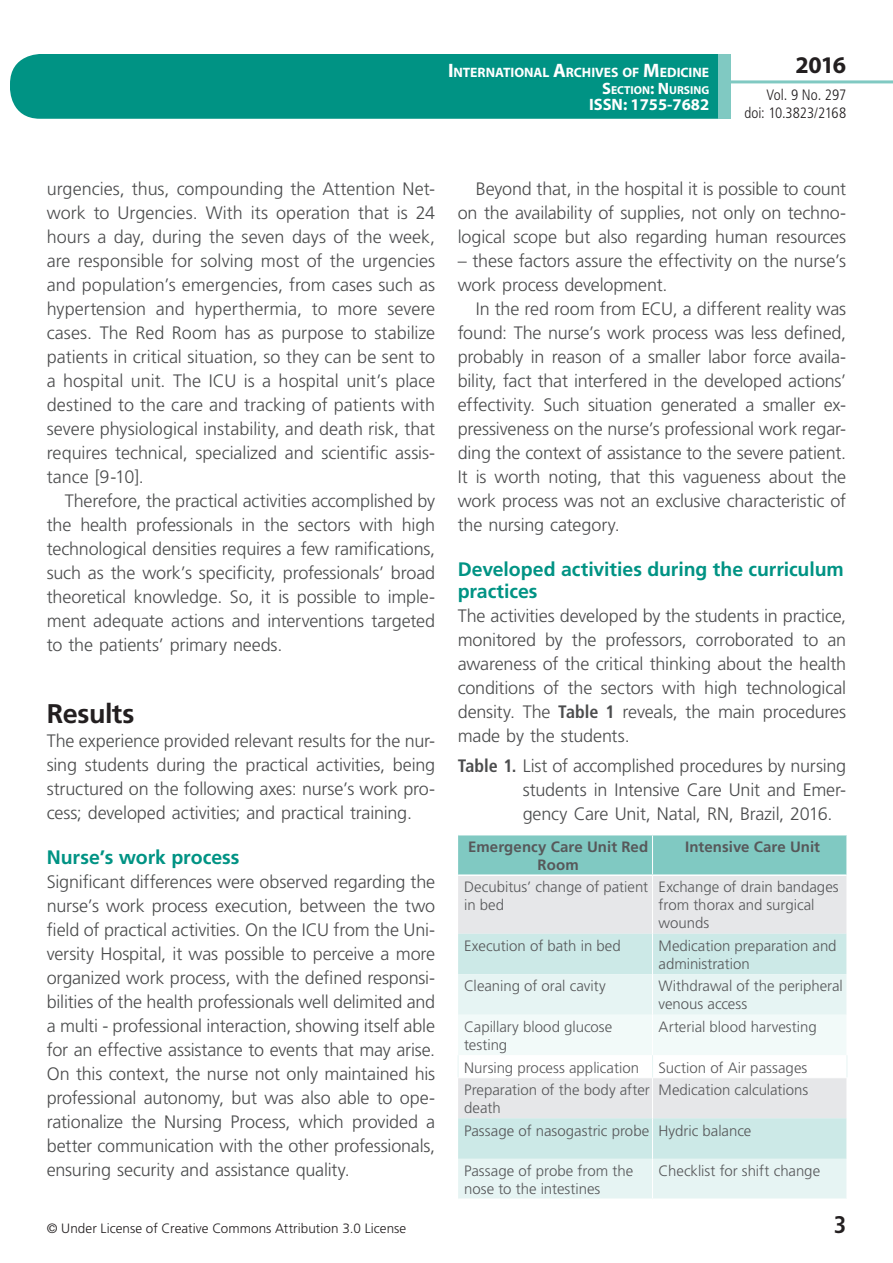
<style>
.page{position:relative;width:893px;height:1263px;background:#fff}
.page>*{position:absolute;margin:0;border:0;box-sizing:border-box;transform-origin:0 0}
.t1{font:700 27px "Frutiger LT Std";letter-spacing:-.02em;color:#231f20}
.t2{font:700 24px "Myriad Pro";color:#231f20}
.t3{font:700 condensed 24px "Frutiger LT Std";color:#231f20}
.t4{font:700 19.5px/22.5px "Frutiger LT Std";letter-spacing:-.005em;color:#009384}
.t5{font:300 18px/24px "Frutiger LT Std";letter-spacing:-.01em;color:#4b4c4d;text-align:justify}
.t6{font:700 16.5px "Myriad Pro";color:#fff}
.t7{font:300 15px/18px "Frutiger LT Std";color:#57585a}
.t8{font:700 15px/18px "Frutiger LT Std";letter-spacing:.005em;color:#57585a;text-align:center}
.t9{font:300 condensed 15px/18px "Frutiger LT Std";color:#231f20;text-align:right}
.t10{font:700 13.65px "Myriad Pro";letter-spacing:-.005em;color:#fff}
.t11{font:300 13.5px "Frutiger LT Std";letter-spacing:.005em;color:#231f20}
.t12{font:700 11.55px "Myriad Pro";color:#fff}
.s1{font-size:19.5px}
.s2{font-size:16.5px}
.s3{font-weight:700;font-stretch:condensed}
</style>
<div class="page">
<div style="left:10px;top:54px;width:775px;height:65px;background:#009384;border-radius:30px"></div>
<div style="left:732px;top:0;width:161px;height:157px;background:#fff"></div>
<hr style="left:730px;top:80px;width:163px;height:3px;background:#80c9c2">
<div style="left:718px;top:54px;width:13px;height:65px;background:#80c9c2"></div>
<svg style="left:458px;top:835px;width:389px;height:139px;background:#c1dfdd"></svg>
<div style="left:458px;top:974px;width:389px;height:224px;background:#e6f4f3"></div>
<hr style="left:652px;top:835px;width:1px;height:39px;background:#fff">
<hr style="left:652px;top:876px;width:1px;height:58px;background:#fff">
<hr style="left:652px;top:934px;width:1px;height:40px;background:#fff">
<hr style="left:652px;top:974px;width:1px;height:41px;background:#fff">
<hr style="left:652px;top:1159px;width:1px;height:39px;background:#fff">
<svg style="left:458px;top:1015px;width:390px;height:144px"></svg>
<hr style="left:458px;top:874px;width:194px;height:2px;background:#fff">
<hr style="left:652px;top:874px;width:195px;height:2px;background:#fff">
<p class="t10" style="left:448px;top:64px;width:263px"><span class="s1">I</span>NTERNATIONAL <span class="s1">A</span>RCHIVES OF <span class="s1">M</span>EDICINE</p>
<p class="t12" style="left:602px;top:82px;width:109px"><span class="s2">S</span>ECTION<span class="s2">: N</span> URSING</p>
<p class="t6" style="left:589px;top:94px;width:122px">ISSN: 1755-7682</p>
<h2 class="t2" style="left:795px;top:49px;width:52px">2016</h2>
<p class="t9" style="left:744px;top:86px;width:103px">Vol. 9 No. 297 doi: 10.3823/2168</p>
<p class="t5" style="left:47px;top:177px;width:390px">urgencies, thus, compounding the Attention Net&shy;work to Urgencies. With its operation that is 24 hours a day, during the seven days of the week, are responsible for solving most of the urgencies and population’s emergencies, from cases such as hypertension and hyperthermia, to more severe cases. The Red Room has as purpose to stabilize patients in critical situation, so they can be sent to a hospital unit. The ICU is a hospital unit’s place destined to the care and tracking of patients with severe physiological instability, and death risk, that requires technical, specialized and scientific assis&shy;tance [9-10].</p>
<p class="t5" style="left:47px;top:489px;width:390px;text-indent:18px">Therefore, the practical activities accomplished by the health professionals in the sectors with high technological densities requires a few ramifications, such as the work’s specificity, professionals’ broad theoretical knowledge. So, it is possible to imple&shy;ment adequate actions and interventions targeted to the patients’ primary needs.</p>
<h1 class="t1" style="left:47px;top:698px;width:89px">Results</h1>
<p class="t5" style="left:47px;top:729px;width:390px">The experience provided relevant results for the nur&shy;sing students during the practical activities, being structured on the following axes: nurse’s work pro&shy;cess; developed activities; and practical training.</p>
<p class="t4" style="left:47px;top:846px;width:194px">Nurse’s work process</p>
<p class="t5" style="left:47px;top:870px;width:390px">Significant differences were observed regarding the nurse’s work process execution, between the two field of practical activities. On the ICU from the Uni&shy;versity Hospital, it was possible to perceive a more organized work process, with the defined responsi&shy;bilities of the health professionals well delimited and a multi - professional interaction, showing itself able for an effective assistance to events that may arise.<br>On this context, the nurse not only maintained his professional autonomy, but was also able to ope&shy;rationalize the Nursing Process, which provided a better communication with the other professionals, ensuring security and assistance quality.</p>
<p class="t5" style="left:458px;top:177px;width:390px;text-indent:18px">Beyond that, in the hospital it is possible to count on the availability of supplies, not only on techno&shy;logical scope but also regarding human resources</p>
<p class="t5" style="left:458px;top:249px;width:390px">– these factors assure the effectivity on the nurse’s work process development.</p>
<p class="t5" style="left:458px;top:297px;width:390px;text-indent:18px">In the red room from ECU, a different reality was found: The nurse’s work process was less defined, probably in reason of a smaller labor force availa&shy;bility, fact that interfered in the developed actions’ effectivity. Such situation generated a smaller ex&shy;pressiveness on the nurse’s professional work regar&shy;ding the context of assistance to the severe patient.<br>It is worth noting, that this vagueness about the work process was not an exclusive characteristic of the nursing category.</p>
<p class="t4" style="left:458px;top:558px;width:388px">Developed activities during the curriculum practices</p>
<p class="t5" style="left:458px;top:604px;width:390px">The activities developed by the students in practice, monitored by the professors, corroborated to an awareness of the critical thinking about the health conditions of the sectors with high technological density. The <span class="s3">Table 1</span> reveals, the main procedures made by the students.</p>
<p class="t5" style="left:523px;top:754px;width:325px;text-indent:-65px"><span class="s3">Table 1.</span> List of accomplished procedures by nursing students in Intensive Care Unit and Emer&shy;gency Care Unit, Natal, RN, Brazil, 2016.</p>
<p class="t8" style="left:468px;top:838px;width:182px">Emergency Care Unit Red<br>Room</p>
<p class="t8" style="left:685px;top:838px;width:137px">Intensive Care Unit</p>
<p class="t7" style="left:464px;top:878px;width:186px">Decubitus’ change of patient in bed</p>
<p class="t7" style="left:658px;top:878px;width:182px">Exchange of drain bandages from thorax and surgical wounds</p>
<p class="t7" style="left:464px;top:937px;width:158px">Execution of bath in bed</p>
<p class="t7" style="left:658px;top:937px;width:180px">Medication preparation and administration</p>
<p class="t7" style="left:464px;top:977px;width:143px">Cleaning of oral cavity</p>
<p class="t7" style="left:658px;top:977px;width:186px">Withdrawal of the peripheral venous access</p>
<p class="t7" style="left:464px;top:1018px;width:150px">Capillary blood glucose testing</p>
<p class="t7" style="left:658px;top:1018px;width:160px">Arterial blood harvesting</p>
<p class="t7" style="left:464px;top:1058px;width:176px">Nursing process application</p>
<p class="t7" style="left:658px;top:1058px;width:150px">Suction of Air passages</p>
<p class="t7" style="left:464px;top:1081px;width:187px">Preparation of the body after death</p>
<p class="t7" style="left:658px;top:1081px;width:151px">Medication calculations</p>
<p class="t7" style="left:464px;top:1121px;width:289px">Passage of nasogastric probe Hydric balance</p>
<p class="t7" style="left:464px;top:1162px;width:171px">Passage of probe from the nose to the intestines</p>
<p class="t7" style="left:658px;top:1162px;width:163px">Checklist for shift change</p>
<p class="t11" style="left:47px;top:1220px;width:361px">© Under License of Creative Commons Attribution 3.0 License</p>
<h2 class="t3" style="left:834px;top:1210px;width:14px">3</h2>
</div>
